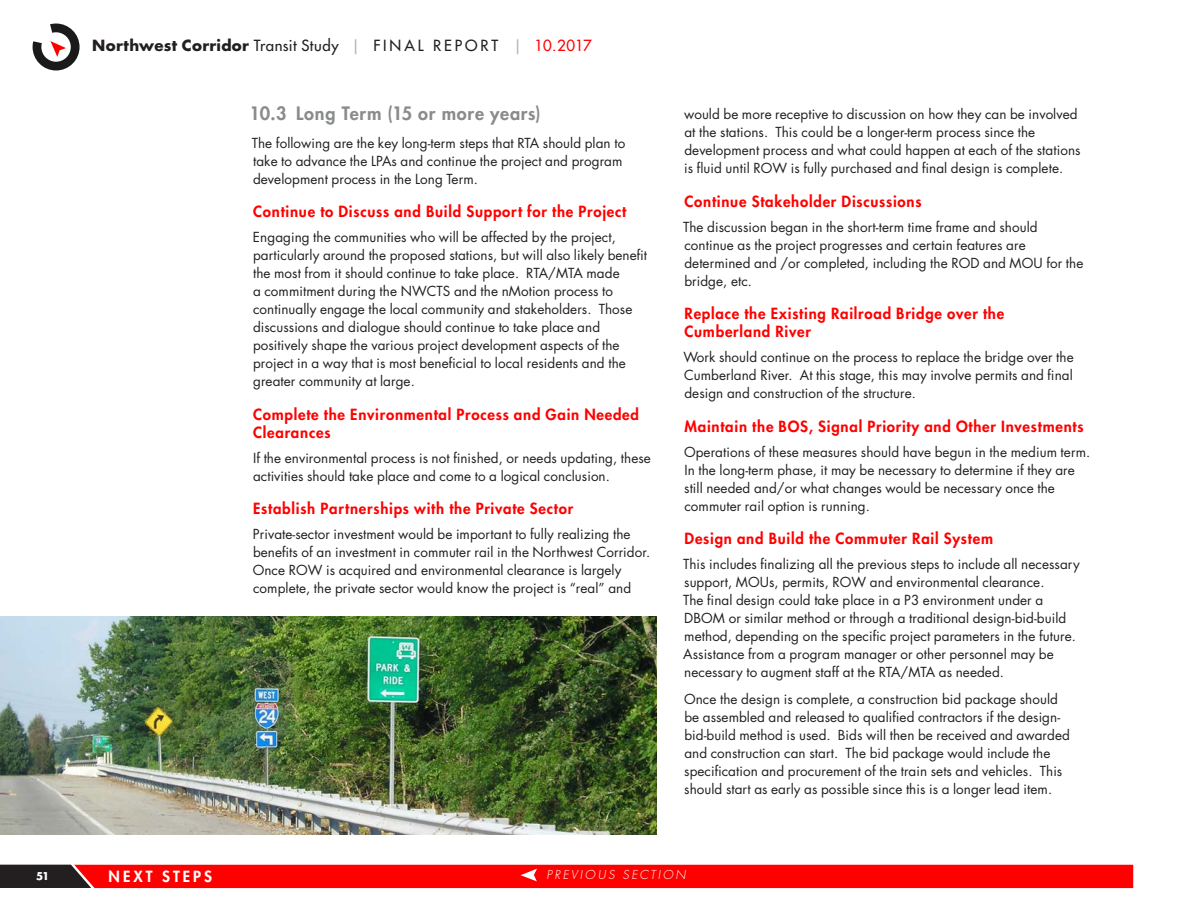
<style>
.page{position:relative;width:1188px;height:918px;background:#fff}
.page>*{position:absolute;margin:0;border:0;box-sizing:border-box;transform-origin:0 0}
.t1{font:800 18px "Futura Std";letter-spacing:.045em;color:#8a8b8d}
._2nd_level_subhead{font:800 15px/18px "Futura Std";letter-spacing:.05em;color:#f00}
.t2{font:500 15px "Futura Std";letter-spacing:.03em;color:#231f20}
.sidebar_bbody{font:800 15px "Futura Std";letter-spacing:.2em;color:#fff}
.body{font:13.5px/18px "Futura Std";letter-spacing:.005em;color:#231f20}
.sidebar_bbody-2{font:italic 300 12px "Futura Std";letter-spacing:.2em;color:#fff}
.t3{font:700 10.5px "Futura Std";color:#fff}
.s1{font-weight:700}
.s2{color:#aeb3b8}
.s3{color:#f00}
</style>
<div class="page">
<svg style="left:33px;top:24px;width:47px;height:46px"></svg>
<img style="left:0;top:617px;width:657px;height:218px">
<svg style="left:0;top:865px;width:1133px;height:23px;background:#ef0404"></svg>
<p class="t2" style="left:92px;top:36px;width:501px"><span class="s1">Northwest Corridor</span> Transit Study <span class="s2">|</span> FI N A L R EP O RT <span class="s2">|</span> <span class="s3">10.2017</span></p>
<p class="t1" style="left:250px;top:102px;width:293px">10.3 Long Term (15 or more years)</p>
<p class="body" style="left:252px;top:134px;width:375px">The following are the key long-term steps that RTA should plan to take to advance the LPAs and continue the project and program development process in the Long Term.</p>
<p class="_2nd_level_subhead" style="left:253px;top:203px;width:375px">Continue to Discuss and Build Support for the Project</p>
<p class="body" style="left:253px;top:228px;width:396px">Engaging the communities who will be affected by the project, particularly around the proposed stations, but will also likely benefit the most from it should continue to take place. RTA/MTA made<br>a commitment during the NWCTS and the nMotion process to continually engage the local community and stakeholders. Those discussions and dialogue should continue to take place and positively shape the various project development aspects of the project in a way that is most beneficial to local residents and the greater community at large.</p>
<p class="_2nd_level_subhead" style="left:253px;top:405px;width:387px">Complete the Environmental Process and Gain Needed<br>Clearances</p>
<p class="body" style="left:253px;top:449px;width:399px">If the environmental process is not finished, or needs updating, these activities should take place and come to a logical conclusion.</p>
<p class="_2nd_level_subhead" style="left:253px;top:500px;width:322px">Establish Partnerships with the Private Sector</p>
<p class="body" style="left:253px;top:525px;width:399px">Private-sector investment would be important to fully realizing the benefits of an investment in commuter rail in the Northwest Corridor.<br>Once ROW is acquired and environmental clearance is largely complete, the private sector would know the project is “real” and</p>
<p class="body" style="left:684px;top:105px;width:398px">would be more receptive to discussion on how they can be involved at the stations. This could be a longer-term process since the development process and what could happen at each of the stations is fluid until ROW is fully purchased and final design is complete.</p>
<p class="_2nd_level_subhead" style="left:684px;top:192px;width:239px">Continue Stakeholder Discussions</p>
<p class="body" style="left:683px;top:218px;width:402px">The discussion began in the short-term time frame and should continue as the project progresses and certain features are determined and /or completed, including the ROD and MOU for the bridge, etc.</p>
<p class="_2nd_level_subhead" style="left:684px;top:305px;width:321px">Replace the Existing Railroad Bridge over the<br>Cumberland River</p>
<p class="body" style="left:683px;top:348px;width:392px;text-align:justify">Work should continue on the process to replace the bridge over the Cumberland River. At this stage, this may involve permits and final design and construction of the structure.</p>
<p class="_2nd_level_subhead" style="left:685px;top:417px;width:401px">Maintain the BOS, Signal Priority and Other Investments</p>
<p class="body" style="left:684px;top:443px;width:408px">Operations of these measures should have begun in the medium term.<br>In the long-term phase, it may be necessary to determine if they are still needed and/or what changes would be necessary once the commuter rail option is running.</p>
<p class="_2nd_level_subhead" style="left:685px;top:530px;width:310px">Design and Build the Commuter Rail System</p>
<p class="body" style="left:683px;top:555px;width:398px">This includes finalizing all the previous steps to include all necessary support, MOUs, permits, ROW and environmental clearance.<br>The final design could take place in a P3 environment under a DBOM or similar method or through a traditional design-bid-build method, depending on the specific project parameters in the future.<br>Assistance from a program manager or other personnel may be necessary to augment staff at the RTA/MTA as needed.</p>
<p class="body" style="left:684px;top:690px;width:387px">Once the design is complete, a construction bid package should be assembled and released to qualified contractors if the design&shy;bid-build method is used. Bids will then be received and awarded and construction can start. The bid package would include the specification and procurement of the train sets and vehicles. This should start as early as possible since this is a longer lead item.</p>
<p class="t3" style="left:36px;top:869px;width:15px">51</p>
<p class="sidebar_bbody" style="left:109px;top:867px;width:105px">NEXT STEPS</p>
<p class="sidebar_bbody-2" style="left:546px;top:868px;width:141px">PREVIOUS SECTION</p>
</div>
